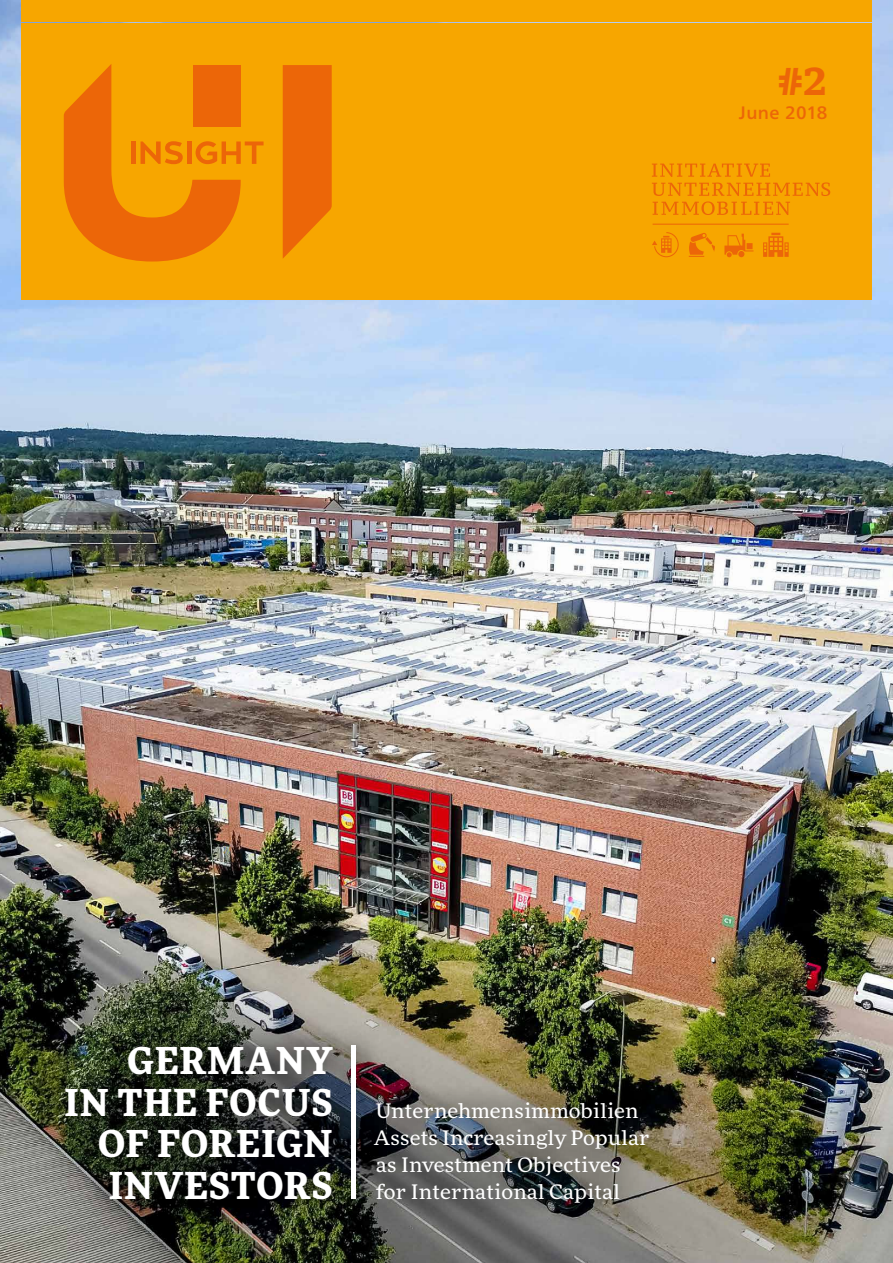
<style>
.page{position:relative;width:893px;height:1263px;background:#fff}
.page>*{position:absolute;margin:0;border:0;box-sizing:border-box;transform-origin:0 0}
.t1{font:700 expanded 39px "More Pro";color:#ec6608}
.t2{font:700 36.6px/41.7px "More Pro";letter-spacing:.035em;color:#fff;text-align:right}
.t3{font:expanded 19.95px/27px "More Pro";letter-spacing:.01em;color:#fff}
.t4{font:500 18px "Frutiger Neue LTW1 G";letter-spacing:.02em;color:#ec6608}
</style>
<div class="page">
<img style="left:0;top:0;width:893px;height:1263px">
<svg style="left:44px;top:1023px;width:310px;height:200px;background:#2c3128"></svg>
<img style="left:354px;top:1080px;width:316px;height:144px">
<img style="left:328px;top:1023px;width:52px;height:197px">
<div style="left:351px;top:1045px;width:5px;height:153px;background:#fff"></div>
<div style="left:21px;top:23px;width:851px;height:277px;background:#f7a600"></div>
<div style="left:21px;top:0;width:851px;height:21px;background:#f7a600"></div>
<svg style="left:283px;top:65px;width:49px;height:193px;background:#ed6e06"></svg>
<svg style="left:64px;top:64px;width:200px;height:197px"></svg>
<svg style="left:652px;top:164px;width:178px;height:93px"></svg>
<h1 class="t1" style="left:778px;top:51px;width:49px">#2</h1>
<p class="t4" style="left:739px;top:102px;width:90px">June 2018</p>
<h2 class="t2" style="left:65px;top:1037px;width:270px">GERMANY<br>IN THE FOCUS<br>OF FOREIGN<br>INVESTORS</h2>
<p class="t3" style="left:374px;top:1096px;width:278px">Unternehmensimmobilien<br>Assets Increasingly Popular as Investment Objectives for International Capital</p>
</div>
